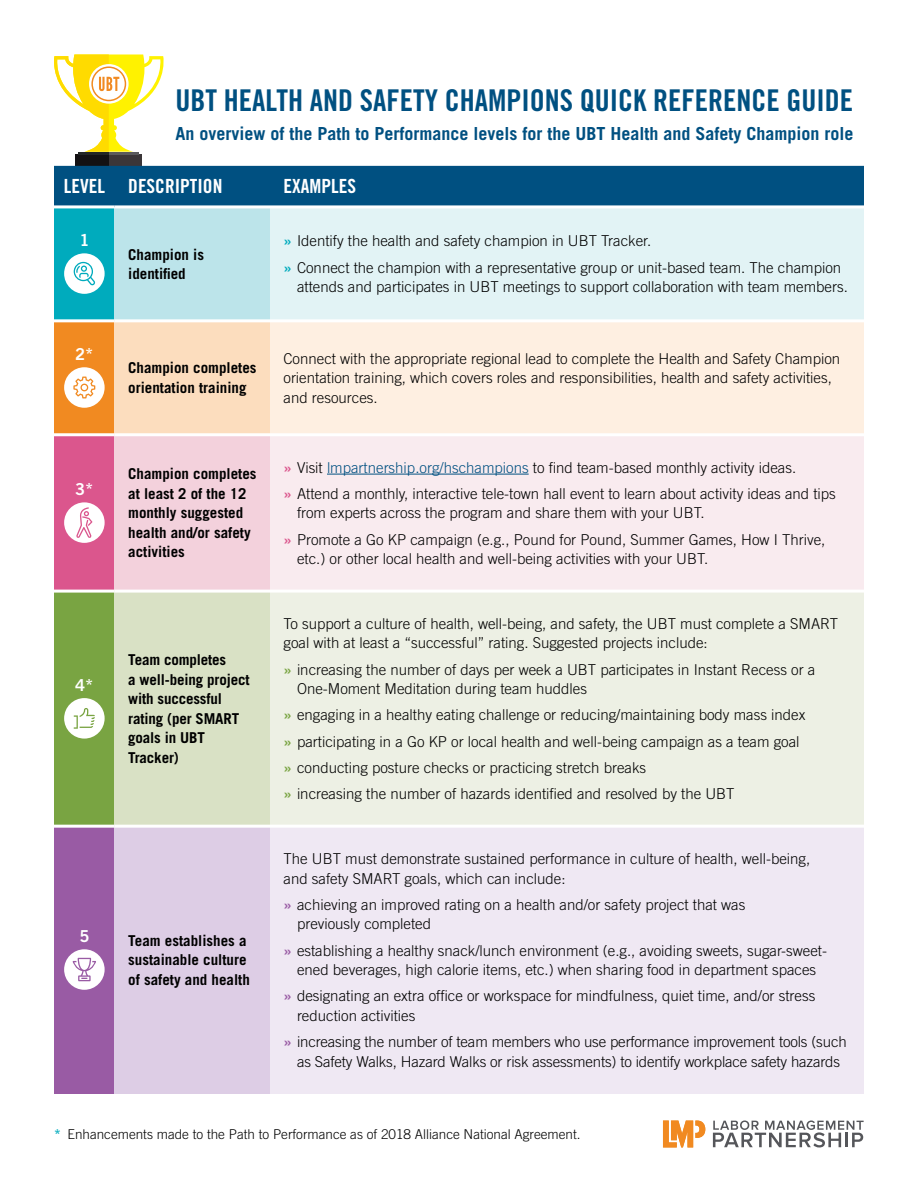
<style>
.page{position:relative;width:918px;height:1188px;background:#fff}
.page>*{position:absolute;margin:0;border:0;box-sizing:border-box;transform-origin:0 0}
.t1{font:30px "Trade Gothic LT Std Bd Cn 20";color:#005081}
.t2{font:19.5px "Trade Gothic LT Std Bd Cn 20";color:#fff}
.t3{font:700 18px "Trade Gothic LT Std";color:#005081}
.t4{font:16.5px "Trade Gothic LT Std Bd 2";color:#fff}
.t5{font:300 15px/19.5px "Trade Gothic LT Std";color:#000}
.t6{font:700 15px/19.5px "Trade Gothic LT Std";color:#000}
.t7{font:300 13.5px "Trade Gothic LT Std";color:#000}
.s1{font-family:"Trade Gothic LT Std Bd 2";font-weight:400;color:#00abbd}
.s2{font-family:"Trade Gothic LT Std Bd 2";font-weight:400;color:#db568d}
.s3{color:#005081}
.s4{font-family:"Trade Gothic LT Std Bd 2";font-weight:400;color:#79a442}
.s5{font-family:"Trade Gothic LT Std Bd 2";font-weight:400;color:#995ba4}
</style>
<div class="page">
<div style="left:76px;top:155px;width:66px;height:12px;background:#3b3638"></div>
<hr style="left:79px;top:152px;width:60px;height:3px;background:#5a5a5c">
<div style="left:76px;top:155px;width:33px;height:12px;background:#131113"></div>
<hr style="left:79px;top:152px;width:30px;height:3px;background:#232626">
<svg style="left:54px;top:54px;width:110px;height:98px"></svg>
<svg style="left:713px;top:1120px;width:151px;height:28px"></svg>
<svg style="left:663px;top:1120px;width:42px;height:28px"></svg>
<div style="left:54px;top:166px;width:810px;height:39px;background:#005081"></div>
<div style="left:54px;top:207px;width:61px;height:114px;background:#00abbd"></div>
<div style="left:115px;top:207px;width:155px;height:114px;background:#bce4ea"></div>
<div style="left:270px;top:207px;width:594px;height:114px;background:#e2f3f5"></div>
<div style="left:54px;top:321px;width:61px;height:114px;background:#f18a21"></div>
<div style="left:115px;top:321px;width:155px;height:114px;background:#fcddbe"></div>
<div style="left:270px;top:321px;width:594px;height:114px;background:#feefe1"></div>
<div style="left:54px;top:435px;width:61px;height:156px;background:#db568d"></div>
<div style="left:115px;top:435px;width:155px;height:156px;background:#f3d1dc"></div>
<div style="left:270px;top:435px;width:594px;height:156px;background:#f9ebef"></div>
<div style="left:54px;top:591px;width:61px;height:235px;background:#79a442"></div>
<div style="left:115px;top:591px;width:155px;height:235px;background:#d9e1c5"></div>
<div style="left:270px;top:591px;width:594px;height:235px;background:#edf0e4"></div>
<div style="left:54px;top:826px;width:61px;height:268px;background:#995ba4"></div>
<div style="left:115px;top:826px;width:155px;height:268px;background:#ddcde5"></div>
<div style="left:270px;top:826px;width:594px;height:268px;background:#efe8f3"></div>
<hr style="left:54px;top:205px;width:61px;height:3px;background:#fff">
<hr style="left:115px;top:205px;width:155px;height:3px;background:#fff">
<hr style="left:270px;top:205px;width:594px;height:3px;background:#fff">
<hr style="left:54px;top:319px;width:61px;height:3px;background:#fff">
<hr style="left:115px;top:319px;width:155px;height:3px;background:#fff">
<hr style="left:270px;top:319px;width:594px;height:3px;background:#fff">
<hr style="left:54px;top:433px;width:61px;height:3px;background:#fff">
<hr style="left:115px;top:433px;width:155px;height:3px;background:#fff">
<hr style="left:270px;top:433px;width:594px;height:3px;background:#fff">
<hr style="left:54px;top:590px;width:61px;height:3px;background:#fff">
<hr style="left:115px;top:590px;width:155px;height:3px;background:#fff">
<hr style="left:270px;top:590px;width:594px;height:3px;background:#fff">
<hr style="left:54px;top:825px;width:61px;height:3px;background:#fff">
<hr style="left:115px;top:825px;width:155px;height:3px;background:#fff">
<hr style="left:270px;top:825px;width:594px;height:3px;background:#fff">
<div style="left:64px;top:253px;width:41px;height:41px;background:#fff;border-radius:50%"></div>
<svg style="left:74px;top:262px;width:21px;height:23px"></svg>
<div style="left:64px;top:367px;width:41px;height:41px;background:#fff;border-radius:50%"></div>
<svg style="left:73px;top:377px;width:22px;height:21px"></svg>
<div style="left:64px;top:502px;width:41px;height:41px;background:#fff;border-radius:50%"></div>
<svg style="left:76px;top:507px;width:16px;height:31px"></svg>
<hr style="left:327px;top:474px;width:202px;height:1px;background:#005081">
<div style="left:64px;top:698px;width:41px;height:41px;background:#fff;border-radius:50%"></div>
<svg style="left:74px;top:708px;width:21px;height:21px"></svg>
<div style="left:64px;top:949px;width:41px;height:41px;background:#fff;border-radius:50%"></div>
<svg style="left:73px;top:958px;width:23px;height:23px"></svg>
<h1 class="t1" style="left:176px;top:82px;width:679px">UBT HEALTH AND SAFETY CHAMPIONS QUICK REFERENCE GUIDE</h1>
<p class="t3" style="left:176px;top:122px;width:680px">An overview of the Path to Performance levels for the UBT Health and Safety Champion role</p>
<h2 class="t2" style="left:64px;top:175px;width:160px">LEVEL DESCRIPTION</h2>
<h2 class="t2" style="left:284px;top:175px;width:74px">EXAMPLES</h2>
<p class="t4" style="left:79px;top:230px;width:12px">1</p>
<p class="t4" style="left:75px;top:344px;width:20px">2*</p>
<p class="t4" style="left:75px;top:479px;width:20px">3*</p>
<p class="t4" style="left:75px;top:674px;width:20px">4*</p>
<p class="t6" style="left:128px;top:244px;width:77px">Champion is identified</p>
<p class="t5" style="left:284px;top:228px;width:559px;line-height:26.2px"><span class="s1">»</span> Identify the health and safety champion in UBT Tracker.<br><span class="s1">»</span> Connect the champion with a representative group or unit-based team. The champion</p>
<p class="t5" style="left:297px;top:277px;width:552px">attends and participates in UBT meetings to support collaboration with team members.</p>
<p class="t6" style="left:128px;top:358px;width:130px">Champion completes orientation training</p>
<p class="t5" style="left:284px;top:348px;width:558px">Connect with the appropriate regional lead to complete the Health and Safety Champion orientation training, which covers roles and responsibilities, health and safety activities, and resources.</p>
<p class="t6" style="left:128px;top:464px;width:130px">Champion completes at least 2 of the 12 monthly suggested health and/or safety activities</p>
<p class="t5" style="left:284px;top:454px;width:554px;line-height:26.2px"><span class="s2">»</span> Visit <span class="s3">lmpartnership.org/hschampions</span> to find team-based monthly activity ideas.<br><span class="s2">»</span> Attend a monthly, interactive tele-town hall event to learn about activity ideas and tips</p>
<p class="t5" style="left:284px;top:500px;width:543px;line-height:26.2px;text-indent:14px">from experts across the program and share them with your UBT.<br><span class="s2">»</span> Promote a Go KP campaign (e.g., Pound for Pound, Summer Games, How I Thrive,</p>
<p class="t5" style="left:297px;top:549px;width:413px">etc.) or other local health and well-being activities with your UBT.</p>
<p class="t6" style="left:128px;top:650px;width:123px">Team completes<br>a well-being project with successful rating (per SMART goals in UBT<br>Tracker)</p>
<p class="t5" style="left:284px;top:614px;width:556px">To support a culture of health, well-being, and safety, the UBT must complete a SMART goal with at least a “successful” rating. Suggested projects include:</p>
<p class="t5" style="left:297px;top:659px;width:520px;text-indent:-14px"><span class="s4">»</span> increasing the number of days per week a UBT participates in Instant Recess or a<br>One-Moment Meditation during team huddles</p>
<p class="t5" style="left:284px;top:702px;width:523px;line-height:26.2px"><span class="s4">»</span> engaging in a healthy eating challenge or reducing/maintaining body mass index <span class="s4">»</span> participating in a Go KP or local health and well-being campaign as a team goal <span class="s4">»</span> conducting posture checks or practicing stretch breaks<br><span class="s4">»</span> increasing the number of hazards identified and resolved by the UBT</p>
<p class="t4" style="left:79px;top:926px;width:12px">5</p>
<p class="t6" style="left:128px;top:930px;width:123px">Team establishes a sustainable culture of safety and health</p>
<p class="t5" style="left:284px;top:849px;width:528px">The UBT must demonstrate sustained performance in culture of health, well-being, and safety SMART goals, which can include:</p>
<p class="t5" style="left:297px;top:894px;width:450px;text-indent:-14px"><span class="s5">»</span> achieving an improved rating on a health and/or safety project that was previously completed</p>
<p class="t5" style="left:284px;top:940px;width:545px;text-align:center"><span class="s5">»</span> establishing a healthy snack/lunch environment (e.g., avoiding sweets, sugar-sweet&shy;ened beverages, high calorie items, etc.) when sharing food in department spaces</p>
<p class="t5" style="left:297px;top:986px;width:520px;text-indent:-14px"><span class="s5">»</span> designating an extra office or workspace for mindfulness, quiet time, and/or stress reduction activities</p>
<p class="t5" style="left:284px;top:1032px;width:565px;text-align:center"><span class="s5">»</span> increasing the number of team members who use performance improvement tools (such as Safety Walks, Hazard Walks or risk assessments) to identify workplace safety hazards</p>
<p class="t7" style="left:54px;top:1126px;width:528px"><span class="s1">*</span> Enhancements made to the Path to Performance as of 2018 Alliance National Agreement.</p>
</div>
